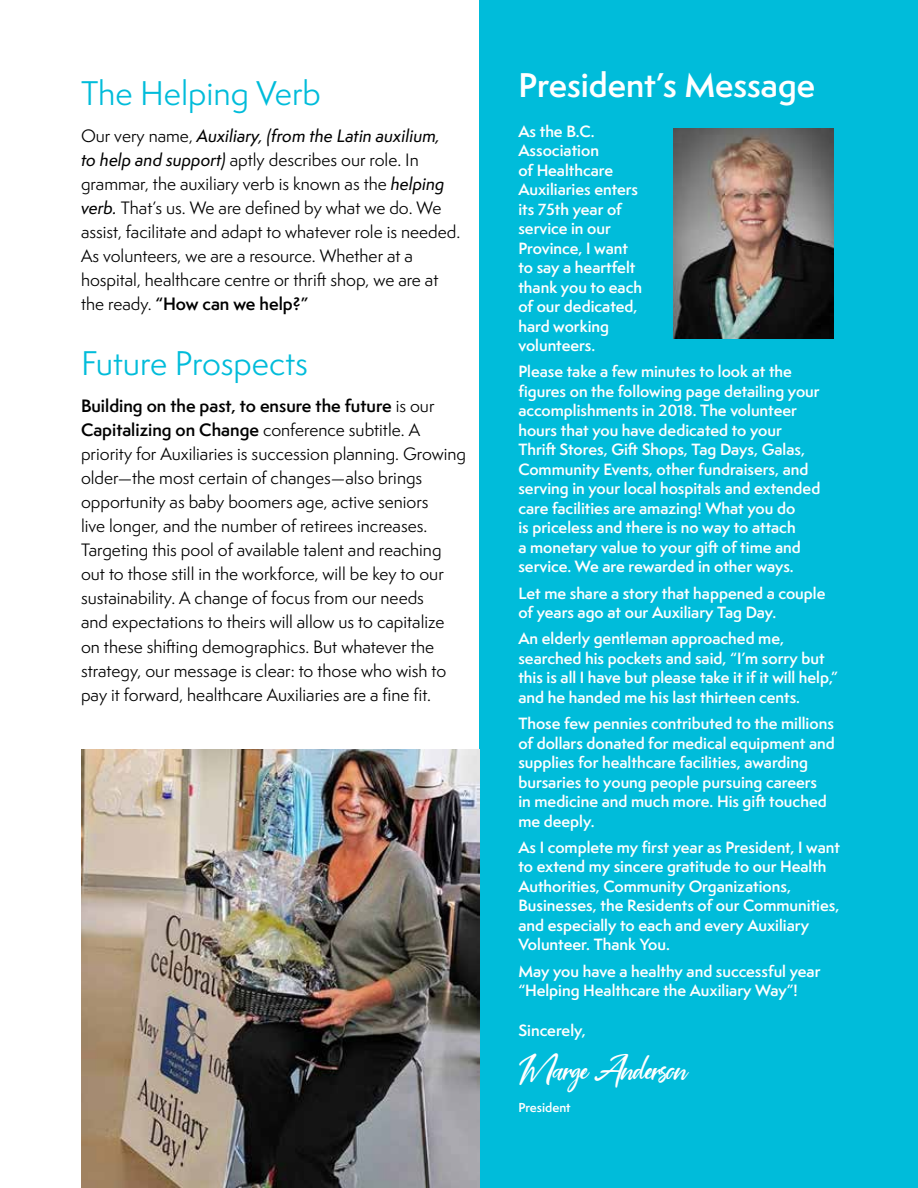
<style>
.page{position:relative;width:918px;height:1188px;background:#fff}
.page>*{position:absolute;margin:0;border:0;box-sizing:border-box;transform-origin:0 0}
.t1{font:42px "Coral Pen";letter-spacing:-.025em;color:#fff}
.t2{font:31.5px "Semplicita Pro";color:#00bcda}
.t3{font:600 31.5px "Semplicita Pro";color:#fff}
.t4{font:16.5px/24px "Semplicita Pro";color:#000}
.t5{font:16.5px "Semplicita Pro Med It";color:#000}
.t6{font:600 15px/19.5px "Semplicita Pro";color:#fff}
.t7{font:600 12px "Semplicita Pro";color:#fff}
.s1{font-family:"Semplicita Pro"}
.s2{font-family:"Semplicita Pro Med It"}
.s3{font-weight:600}
</style>
<div class="page">
<div style="left:480px;top:0;width:438px;height:1188px;background:#00bcda"></div>
<img style="left:674px;top:128px;width:160px;height:211px">
<img style="left:81px;top:750px;width:399px;height:438px">
<h2 class="t2" style="left:81px;top:71px;width:241px">The Helping Verb</h2>
<p class="t5" style="left:81px;top:124px;width:361px"><span class="s1">Our very name,</span> Auxiliary, (from the Latin auxilium,</p>
<p class="t4" style="left:81px;top:148px;width:381px"><span class="s2">to help and support)</span> aptly describes our role. In grammar, the auxiliary verb is known as the <span class="s2">helping verb.</span> That’s us. We are defined by what we do. We assist, facilitate and adapt to whatever role is needed.<br>As volunteers, we are a resource. Whether at a hospital, healthcare centre or thrift shop, we are at the ready. <span class="s3">“How can we help?”</span></p>
<h2 class="t2" style="left:81px;top:341px;width:228px">Future Prospects</h2>
<p class="t4" style="left:81px;top:394px;width:387px"><span class="s3">Building on the past, to ensure the future</span> is our <span class="s3">Capitalizing on Change</span> conference subtitle. A priority for Auxiliaries is succession planning. Growing older—the most certain of changes—also brings opportunity as baby boomers age, active seniors<br>live longer, and the number of retirees increases.<br>Targeting this pool of available talent and reaching out to those still in the workforce, will be key to our sustainability. A change of focus from our needs<br>and expectations to theirs will allow us to capitalize on these shifting demographics. But whatever the strategy, our message is clear: to those who wish to pay it forward, healthcare Auxiliaries are a fine fit.</p>
<h2 class="t3" style="left:518px;top:62px;width:298px">President’s Message</h2>
<p class="t6" style="left:518px;top:121px;width:125px">As the B.C.<br>Association<br>of Healthcare<br>Auxiliaries enters its 75th year of service in our<br>Province, I want to say a heartfelt thank you to each of our dedicated, hard working volunteers.</p>
<p class="t6" style="left:518px;top:362px;width:303px">Please take a few minutes to look at the figures on the following page detailing your accomplishments in 2018. The volunteer hours that you have dedicated to your Thrift Stores, Gift Shops, Tag Days, Galas, Community Events, other fundraisers, and serving in your local hospitals and extended care facilities are amazing! What you do<br>is priceless and there is no way to attach<br>a monetary value to your gift of time and service. We are rewarded in other ways.</p>
<p class="t6" style="left:518px;top:583px;width:309px">Let me share a story that happened a couple of years ago at our Auxiliary Tag Day.</p>
<p class="t6" style="left:518px;top:629px;width:321px">An elderly gentleman approached me, searched his pockets and said, “I’m sorry but this is all I have but please take it if it will help,” and he handed me his last thirteen cents.</p>
<p class="t6" style="left:518px;top:714px;width:318px">Those few pennies contributed to the millions of dollars donated for medical equipment and supplies for healthcare facilities, awarding bursaries to young people pursuing careers<br>in medicine and much more. His gift touched me deeply.</p>
<p class="t6" style="left:518px;top:837px;width:323px">As I complete my first year as President, I want to extend my sincere gratitude to our Health Authorities, Community Organizations, Businesses, the Residents of our Communities, and especially to each and every Auxiliary Volunteer. Thank You.</p>
<p class="t6" style="left:518px;top:961px;width:304px">May you have a healthy and successful year “Helping Healthcare the Auxiliary Way”!</p>
<p class="t6" style="left:518px;top:1020px;width:69px">Sincerely,</p>
<h1 class="t1" style="left:518px;top:1050px;width:171px">Marge Anderson</h1>
<p class="t7" style="left:518px;top:1098px;width:54px">President</p>
</div>
